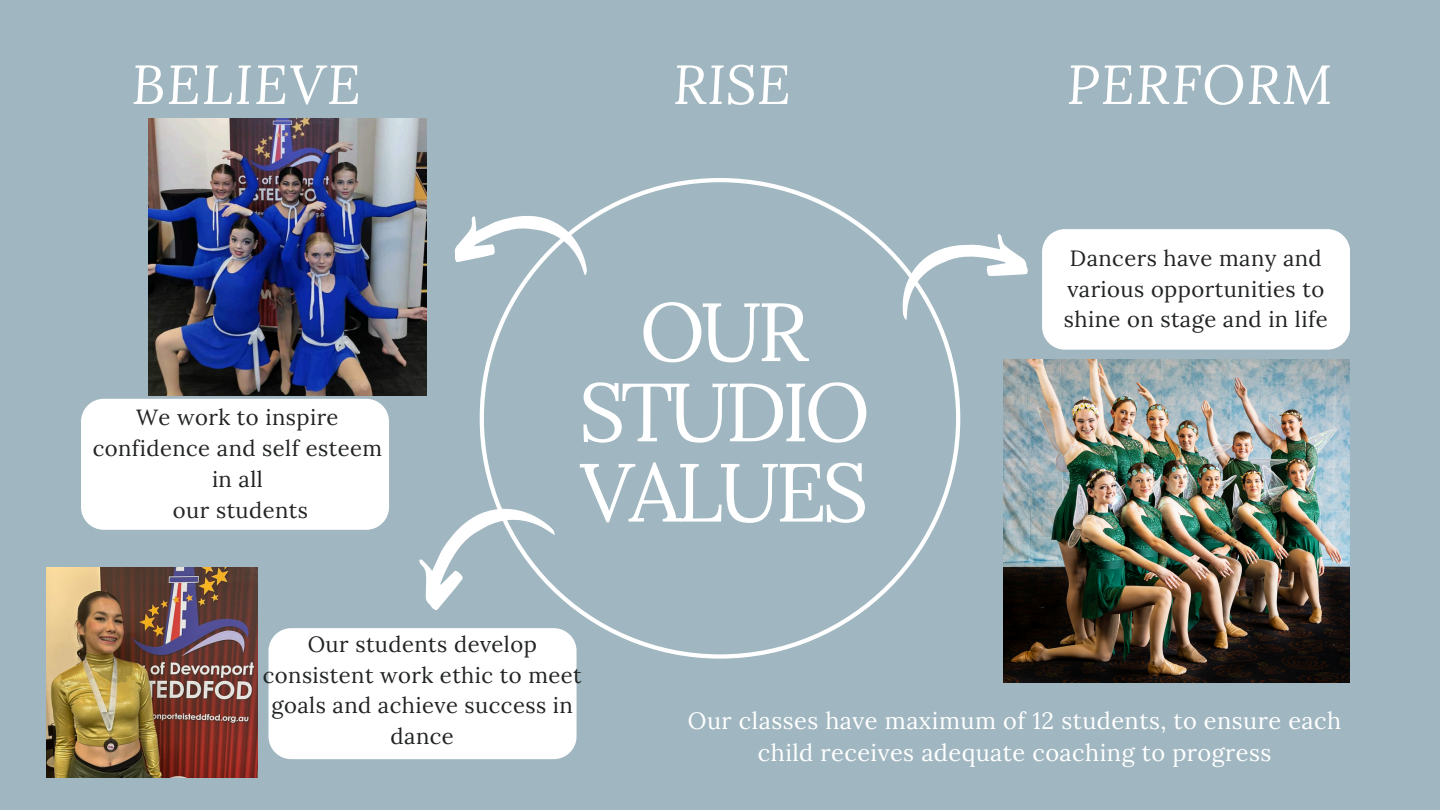
<style>
.page{position:relative;width:1440px;height:810px;background:#a0b6c0}
.page>*{position:absolute;margin:0;border:0;box-sizing:border-box;transform-origin:0 0}
.t1{font:82.4px/80.2px "Lora";letter-spacing:-.06em;color:#fff;text-align:center}
.t2{font:italic 55px "Lora";letter-spacing:.02em;color:#fff}
.t3{font:23.5px/32.3px "Lora";letter-spacing:.02em;color:#fff;text-align:center}
.t4{font:22px/30.8px "Lora";letter-spacing:.02em;color:#212423;text-align:center}
</style>
<div class="page">
<svg style="left:480px;top:178px;width:480px;height:481px"></svg>
<svg style="left:891px;top:230px;width:137px;height:91px"></svg>
<svg style="left:454px;top:211px;width:133px;height:71px"></svg>
<svg style="left:419px;top:480px;width:138px;height:148px"></svg>
<div style="left:269px;top:628px;width:308px;height:131px;background:#fff;border-radius:23px"></div>
<img style="left:149px;top:118px;width:277px;height:278px">
<div style="left:81px;top:399px;width:308px;height:131px;background:#fff;border-radius:23px"></div>
<div style="left:1042px;top:229px;width:308px;height:121px;background:#fff;border-radius:23px"></div>
<img style="left:1003px;top:359px;width:347px;height:323px">
<img style="left:47px;top:567px;width:210px;height:211px">
<p class="t2" style="left:131px;top:47px;width:231px">BELIEVE</p>
<p class="t2" style="left:673px;top:47px;width:119px">RISE</p>
<p class="t2" style="left:1067px;top:47px;width:267px">PERFORM</p>
<p class="t4" style="left:93px;top:402px;width:291px">We work to inspire confidence and self esteem in all</p>
<h1 class="t4" style="left:173px;top:494px;width:137px">our students</h1>
<p class="t1" style="left:579px;top:291px;width:293px">OUR<br>STUDIO<br>VALUES</p>
<p class="t4" style="left:1064px;top:242px;width:265px;text-align:left">Dancers have many and various opportunities to shine on stage and in life</p>
<p class="t4" style="left:263px;top:628px;width:320px">Our students develop consistent work ethic to meet goals and achieve success in dance</p>
<p class="t3" style="left:688px;top:704px;width:655px">Our classes have maximum of 12 students, to ensure each child receives adequate coaching to progress</p>
</div>
